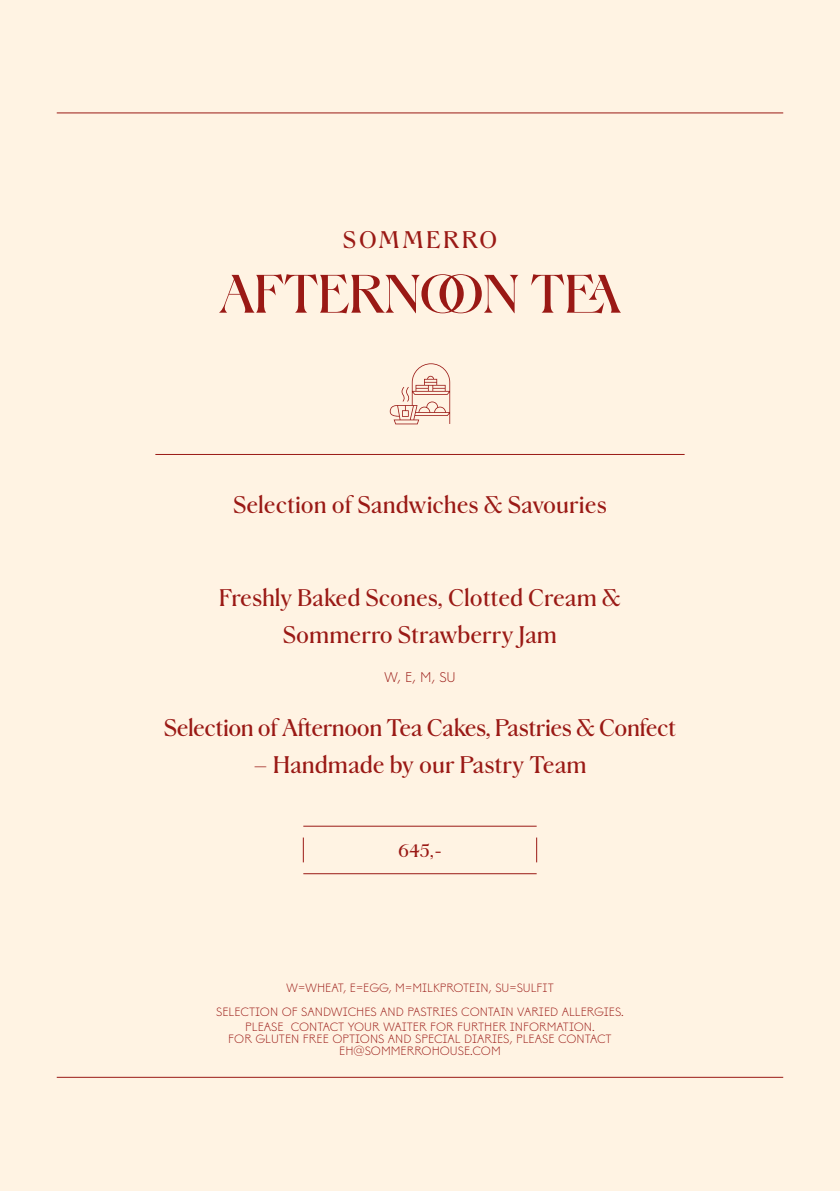
<style>
.page{position:relative;width:840px;height:1191px;background:#fff}
.page>*{position:absolute;margin:0;border:0;box-sizing:border-box;transform-origin:0 0}
.t1{font:54px "Sommerro Serif Display";color:#9a1915}
.t2{font:24px/36.8px "Sommerro Serif Display Text";color:#9a1915;text-align:center}
.t3{font:24px "Sommerro Serif Display Text";letter-spacing:-.02em;color:#9a1915}
.t4{font:24px "Sommerro Serif Display Text";letter-spacing:.12em;color:#9a1915}
.t5{font:18px "Sommerro Serif Display Text";color:#9a1915}
.t6{font:300 14px "Sommerro Sans";color:#9a1915}
.t7{font:300 12px/12px "Sommerro Sans";color:#9a1915;text-align:center}
</style>
<div class="page">
<div style="left:0;top:0;width:839px;height:1191px;background:#fff3e3"></div>
<hr style="left:57px;top:1077px;width:725px;height:1px;background:#9a1915">
<hr style="left:57px;top:113px;width:725px;height:1px;background:#9a1915">
<hr style="left:155px;top:454px;width:529px;height:1px;background:#9a1915">
<svg style="left:389px;top:363px;width:61px;height:61px"></svg>
<hr style="left:303px;top:826px;width:233px;height:1px;background:#9a1915">
<hr style="left:303px;top:873px;width:233px;height:1px;background:#9a1915">
<svg style="left:303px;top:837px;width:1px;height:25px"></svg>
<svg style="left:536px;top:837px;width:1px;height:25px"></svg>
<h2 class="t4" style="left:342px;top:220px;width:156px">SOMMERRO</h2>
<h1 class="t1" style="left:219px;top:249px;width:403px">AFTERNOON TEA</h1>
<h2 class="t2" style="left:233px;top:483px;width:375px">Selection of Sandwiches &amp; Savouries</h2>
<h2 class="t2" style="left:219px;top:576px;width:402px">Freshly Baked Scones, Clotted Cream &amp;<br>Sommerro Strawberry Jam</h2>
<p class="t6" style="left:384px;top:664px;width:73px">W, E, M, SU</p>
<h2 class="t3" style="left:164px;top:707px;width:513px">Selection of Afternoon Tea Cakes, Pastries &amp; Confect</h2>
<h2 class="t2" style="left:253px;top:743px;width:335px">– Handmade by our Pastry Team</h2>
<h3 class="t5" style="left:398px;top:835px;width:45px">645,-</h3>
<p class="t7" style="left:216px;top:973px;width:409px;line-height:24.2px">W=WHEAT, E=EGG, M=MILKPROTEIN, SU=SULFIT<br>SELECTION OF SANDWICHES AND PASTRIES CONTAIN VARIED ALLERGIES.</p>
<p class="t7" style="left:228px;top:1018px;width:384px">PLEASE CONTACT YOUR WAITER FOR FURTHER INFORMATION.<br>FOR GLUTEN FREE OPTIONS AND SPECIAL DIARIES, PLEASE CONTACT<br>EH@SOMMERROHOUSE.COM</p>
</div>
